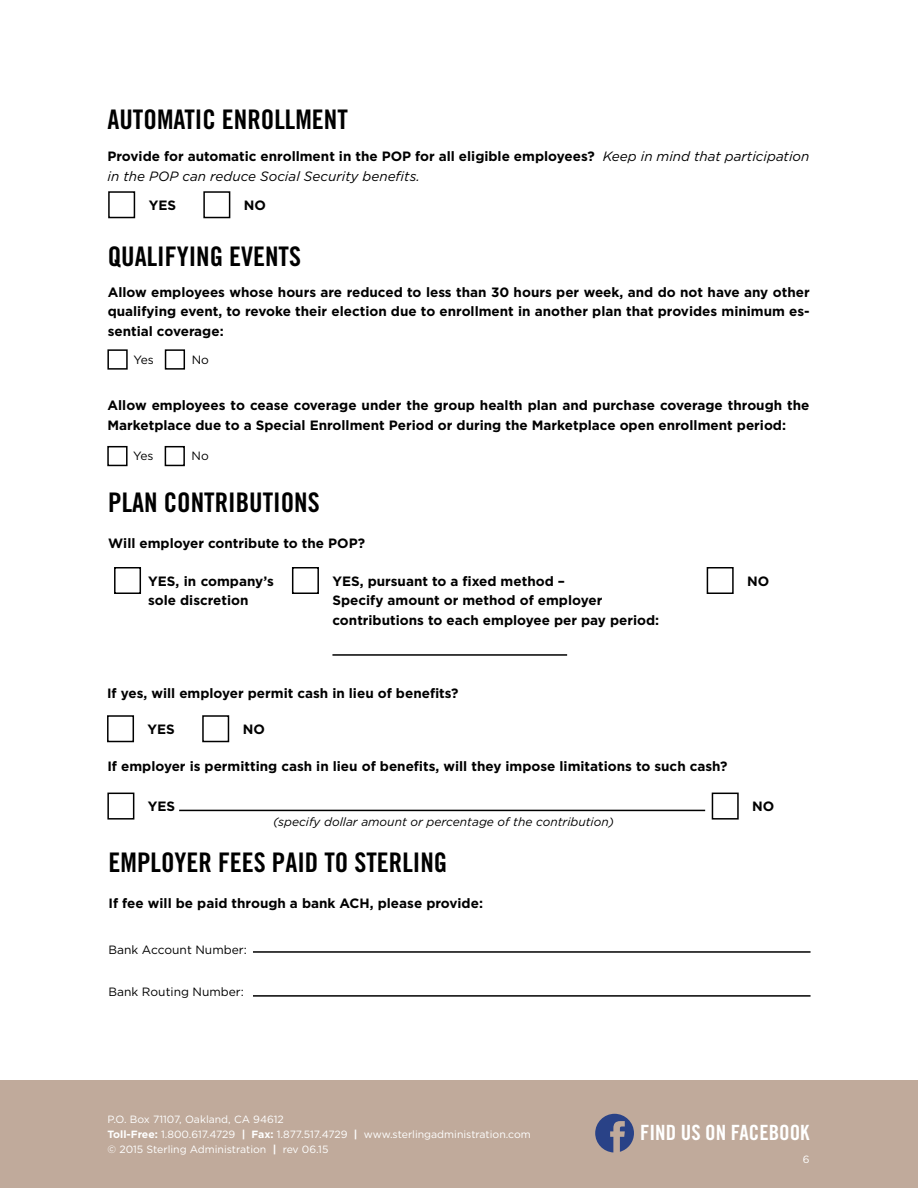
<style>
.page{position:relative;width:918px;height:1188px;background:#fff}
.page>*{position:absolute;margin:0;border:0;box-sizing:border-box;transform-origin:0 0}
.t1{font:27px "Trade Gothic Bold Cond Twenty";color:#000}
.t2{font:21px "Trade Gothic Bold Cond Twenty";color:#fff}
.t3{font:700 13.5px/19.5px "Gotham";color:#000}
.t4{font:italic 13.5px/19.5px "Gotham";color:#000}
.t5{font:italic 12px "Gotham";color:#000}
.t6{font:12px "Gotham";color:#000}
.t7{font:10.5px/15px "Gotham";color:#fff}
.s1{font-weight:700;font-style:normal}
.s2{font-weight:700}
</style>
<div class="page">
<div style="left:0;top:1080px;width:918px;height:108px;background:#c0aa9b"></div>
<svg style="left:595px;top:1114px;width:39px;height:39px"></svg>
<hr style="left:332px;top:654px;width:235px;height:2px;background:#000">
<div style="left:107px;top:715px;width:27px;height:27px;background:#fff;border:2px solid #000"></div>
<div style="left:202px;top:715px;width:27px;height:27px;background:#fff;border:2px solid #000"></div>
<div style="left:107px;top:793px;width:27px;height:27px;background:#fff;border:2px solid #000"></div>
<div style="left:712px;top:793px;width:27px;height:27px;background:#fff;border:2px solid #000"></div>
<hr style="left:253px;top:995px;width:558px;height:2px;background:#000">
<hr style="left:253px;top:951px;width:558px;height:2px;background:#000">
<div style="left:707px;top:567px;width:27px;height:27px;background:#fff;border:2px solid #000"></div>
<div style="left:114px;top:567px;width:27px;height:27px;background:#fff;border:2px solid #000"></div>
<hr style="left:179px;top:810px;width:526px;height:1px;background:#000">
<div style="left:292px;top:567px;width:27px;height:27px;background:#fff;border:2px solid #000"></div>
<div style="left:108px;top:191px;width:27px;height:27px;background:#fff;border:2px solid #000"></div>
<div style="left:203px;top:191px;width:27px;height:27px;background:#fff;border:2px solid #000"></div>
<div style="left:107px;top:349px;width:21px;height:21px;background:#fff;border:2px solid #000"></div>
<div style="left:165px;top:349px;width:20px;height:21px;background:#fff;border:2px solid #000"></div>
<div style="left:107px;top:446px;width:21px;height:20px;background:#fff;border:2px solid #000"></div>
<div style="left:165px;top:446px;width:20px;height:20px;background:#fff;border:2px solid #000"></div>
<h1 class="t1" style="left:108px;top:103px;width:242px">AUTOMATIC ENROLLMENT</h1>
<p class="t4" style="left:108px;top:147px;width:704px"><span class="s1">Provide for automatic enrollment in the POP for all eligible employees?</span> Keep in mind that participation in the POP can reduce Social Security benefits.</p>
<p class="t3" style="left:149px;top:195px;width:29px">YES</p>
<p class="t3" style="left:244px;top:195px;width:24px">NO</p>
<h1 class="t1" style="left:108px;top:240px;width:195px">QUALIFYING EVENTS</h1>
<p class="t3" style="left:108px;top:282px;width:704px;text-align:justify">Allow employees whose hours are reduced to less than 30 hours per week, and do not have any other qualifying event, to revoke their election due to enrollment in another plan that provides minimum es&shy;sential coverage:</p>
<p class="t6" style="left:133px;top:353px;width:22px">Yes</p>
<p class="t6" style="left:192px;top:353px;width:19px">No</p>
<p class="t3" style="left:108px;top:395px;width:704px">Allow employees to cease coverage under the group health plan and purchase coverage through the<br>Marketplace due to a Special Enrollment Period or during the Marketplace open enrollment period:</p>
<p class="t6" style="left:133px;top:450px;width:22px">Yes</p>
<p class="t6" style="left:192px;top:450px;width:19px">No</p>
<h1 class="t1" style="left:108px;top:486px;width:213px">PLAN CONTRIBUTIONS</h1>
<p class="t3" style="left:108px;top:534px;width:258px">Will employer contribute to the POP?</p>
<p class="t3" style="left:148px;top:571px;width:127px">YES, in company’s</p>
<p class="t3" style="left:747px;top:571px;width:24px">NO</p>
<p class="t3" style="left:148px;top:590px;width:102px">sole discretion</p>
<p class="t3" style="left:332px;top:571px;width:328px">YES, pursuant to a fixed method –<br>Specify amount or method of employer contributions to each employee per pay period:</p>
<p class="t3" style="left:107px;top:683px;width:353px">If yes, will employer permit cash in lieu of benefits?</p>
<p class="t3" style="left:148px;top:719px;width:29px">YES</p>
<p class="t3" style="left:243px;top:719px;width:24px">NO</p>
<p class="t3" style="left:107px;top:756px;width:622px">If employer is permitting cash in lieu of benefits, will they impose limitations to such cash?</p>
<p class="t3" style="left:148px;top:796px;width:29px">YES</p>
<p class="t3" style="left:752px;top:796px;width:24px">NO</p>
<p class="t5" style="left:273px;top:815px;width:342px">(specify dollar amount or percentage of the contribution)</p>
<h1 class="t1" style="left:109px;top:846px;width:340px">EMPLOYER FEES PAID TO STERLING</h1>
<p class="t3" style="left:109px;top:893px;width:376px">If fee will be paid through a bank ACH, please provide:</p>
<p class="t6" style="left:109px;top:944px;width:140px">Bank Account Number:</p>
<p class="t6" style="left:109px;top:986px;width:137px">Bank Routing Number:</p>
<p class="t7" style="left:108px;top:1112px;width:425px">P.O. Box 71107, Oakland, CA 94612<br><span class="s2">Toll-Free:</span> 1.800.617.4729 <span class="s2">| Fax:</span> 1.877.517.4729 <span class="s2">|</span> www.sterlingadministration.com © 2015 Sterling Administration <span class="s2">|</span> rev 06.15</p>
<h2 class="t2" style="left:640px;top:1120px;width:171px">FIND US ON FACEBOOK</h2>
<p class="t7" style="left:803px;top:1152px;width:8px">6</p>
</div>
